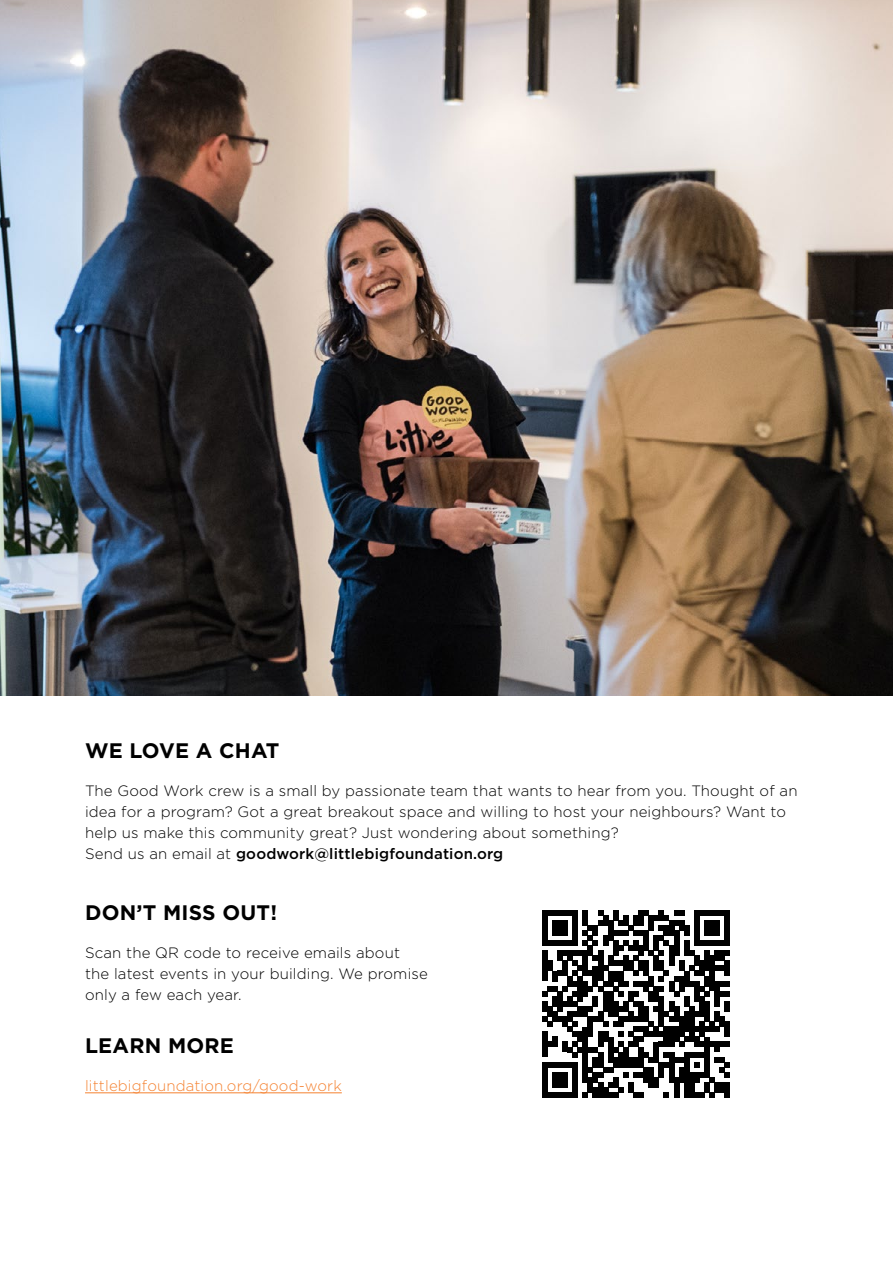
<style>
.page{position:relative;width:893px;height:1263px;background:#fff}
.page>*{position:absolute;margin:0;border:0;box-sizing:border-box;transform-origin:0 0}
.t1{font:700 21px "Gotham";letter-spacing:.01em;color:#000}
.t2{font:300 15px/21px "Gotham";letter-spacing:.01em;color:#000}
.t3{font:300 15px "Gotham";letter-spacing:.01em;color:#f58231}
.s1{font-weight:500}
</style>
<div class="page">
<img style="left:0;top:0;width:893px;height:695px">
<hr style="left:85px;top:1092px;width:257px;height:1px;background:#f58231">
<svg style="left:542px;top:910px;width:188px;height:188px"></svg>
<div style="left:725px;top:1082px;width:5px;height:16px;background:#000"></div>
<h1 class="t1" style="left:85px;top:736px;width:196px">WE LOVE A CHAT</h1>
<p class="t2" style="left:85px;top:780px;width:714px">The Good Work crew is a small by passionate team that wants to hear from you. Thought of an idea for a program? Got a great breakout space and willing to host your neighbours? Want to help us make this community great? Just wondering about something?<br>Send us an email at <span class="s1">goodwork@littlebigfoundation.org</span></p>
<h1 class="t1" style="left:85px;top:899px;width:194px">DON’T MISS OUT!</h1>
<p class="t2" style="left:85px;top:942px;width:344px">Scan the QR code to receive emails about the latest events in your building. We promise only a few each year.</p>
<h1 class="t1" style="left:85px;top:1032px;width:150px">LEARN MORE</h1>
<p class="t3" style="left:85px;top:1076px;width:258px">littlebigfoundation.org/good-work</p>
</div>
